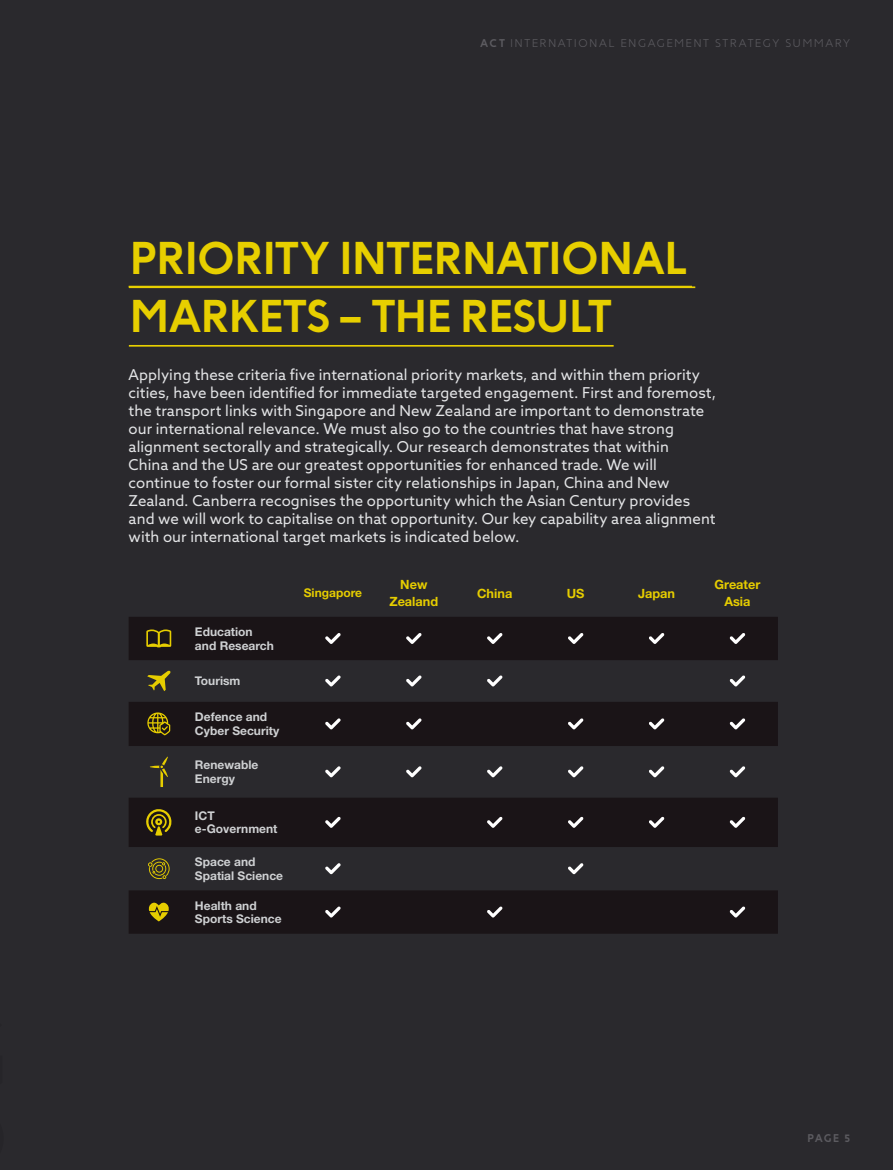
<style>
.page{position:relative;width:893px;height:1170px;background:#fff}
.page>*{position:absolute;margin:0;border:0;box-sizing:border-box;transform-origin:0 0}
.t1{font:700 45.9px/58.5px "Baufra";letter-spacing:-.075em;color:#e7cf00}
.Body_2_-_black_-_P{font:15px/18px "Azo Sans";letter-spacing:.005em;color:#e3e4e6}
.t2{font:700 12.75px/17px "Helvetica Neue LT Std";color:#e6cd00;text-align:center}
.t3{font:700 12px/13.5px "Helvetica Neue LT Std";color:#ced0d2}
.t4{font:700 12px "Helvetica Neue LT Std";color:#e6cd00}
.t5{font:500 11.25px "Baufra";letter-spacing:.1em;color:#5c5b60}
.t6{font:700 11.25px "Baufra";color:#5c5b60}
.s1{font-weight:700}
</style>
<div class="page">
<div style="left:0;top:0;width:893px;height:1169px;background:#2a292d"></div>
<hr style="left:129px;top:286px;width:566px;height:2px;background:#e7cf00">
<hr style="left:129px;top:345px;width:485px;height:1px;background:#e7cf00">
<svg style="left:129px;top:617px;width:649px;height:316px;fill:#1a1417"></svg>
<svg style="left:325px;top:633px;width:16px;height:11px"></svg>
<svg style="left:406px;top:633px;width:15px;height:11px"></svg>
<svg style="left:487px;top:633px;width:15px;height:11px"></svg>
<svg style="left:568px;top:633px;width:15px;height:11px"></svg>
<svg style="left:649px;top:633px;width:15px;height:11px"></svg>
<svg style="left:730px;top:633px;width:15px;height:11px"></svg>
<svg style="left:325px;top:675px;width:16px;height:11px"></svg>
<svg style="left:406px;top:675px;width:15px;height:11px"></svg>
<svg style="left:487px;top:675px;width:15px;height:11px"></svg>
<svg style="left:730px;top:675px;width:15px;height:11px"></svg>
<svg style="left:325px;top:718px;width:16px;height:11px"></svg>
<svg style="left:406px;top:718px;width:15px;height:11px"></svg>
<svg style="left:568px;top:718px;width:15px;height:11px"></svg>
<svg style="left:649px;top:718px;width:15px;height:11px"></svg>
<svg style="left:730px;top:718px;width:15px;height:11px"></svg>
<svg style="left:325px;top:766px;width:16px;height:11px"></svg>
<svg style="left:406px;top:766px;width:15px;height:11px"></svg>
<svg style="left:487px;top:766px;width:15px;height:11px"></svg>
<svg style="left:568px;top:766px;width:15px;height:11px"></svg>
<svg style="left:649px;top:766px;width:15px;height:11px"></svg>
<svg style="left:730px;top:766px;width:15px;height:11px"></svg>
<svg style="left:325px;top:816px;width:16px;height:11px"></svg>
<svg style="left:487px;top:816px;width:15px;height:11px"></svg>
<svg style="left:568px;top:816px;width:15px;height:11px"></svg>
<svg style="left:649px;top:816px;width:15px;height:11px"></svg>
<svg style="left:730px;top:816px;width:15px;height:11px"></svg>
<svg style="left:325px;top:863px;width:16px;height:11px"></svg>
<svg style="left:568px;top:863px;width:15px;height:11px"></svg>
<svg style="left:325px;top:906px;width:16px;height:11px"></svg>
<svg style="left:487px;top:906px;width:15px;height:11px"></svg>
<svg style="left:730px;top:906px;width:15px;height:11px"></svg>
<svg style="left:146px;top:629px;width:25px;height:18px"></svg>
<svg style="left:147px;top:670px;width:23px;height:21px"></svg>
<svg style="left:147px;top:712px;width:23px;height:23px"></svg>
<svg style="left:150px;top:756px;width:18px;height:31px"></svg>
<svg style="left:146px;top:809px;width:25px;height:26px"></svg>
<svg style="left:148px;top:858px;width:22px;height:21px"></svg>
<svg style="left:149px;top:902px;width:20px;height:19px"></svg>
<p class="t5" style="left:480px;top:36px;width:372px"><span class="s1">ACT</span> INTERNATIONAL ENGAGEMENT STRATEGY SUMMARY</p>
<h2 class="t1" style="left:129px;top:226px;width:561px">PRIORITY INTERNATIONAL<br>MARKETS – THE RESULT</h2>
<p class="Body_2_-_black_-_P" style="left:129px;top:365px;width:589px">Applying these criteria five international priority markets, and within them priority cities, have been identified for immediate targeted engagement. First and foremost, the transport links with Singapore and New Zealand are important to demonstrate our international relevance. We must also go to the countries that have strong alignment sectorally and strategically. Our research demonstrates that within<br>China and the US are our greatest opportunities for enhanced trade. We will continue to foster our formal sister city relationships in Japan, China and New Zealand. Canberra recognises the opportunity which the Asian Century provides and we will work to capitalise on that opportunity. Our key capability area alignment with our international target markets is indicated below.</p>
<p class="t3" style="left:195px;top:624px;width:80px">Education and Research</p>
<p class="t3" style="left:195px;top:674px;width:47px">Tourism</p>
<p class="t3" style="left:195px;top:710px;width:86px">Defence and<br>Cyber Security</p>
<p class="t3" style="left:195px;top:758px;width:65px">Renewable<br>Energy</p>
<p class="t3" style="left:195px;top:808px;width:84px">ICT e-Government</p>
<p class="t3" style="left:195px;top:854px;width:90px">Space and<br>Spatial Science</p>
<p class="t3" style="left:195px;top:898px;width:88px">Health and<br>Sports Science</p>
<p class="t4" style="left:304px;top:585px;width:60px">Singapore</p>
<p class="t2" style="left:389px;top:576px;width:50px">New<br>Zealand</p>
<p class="t2" style="left:477px;top:584px;width:37px">China</p>
<p class="t2" style="left:567px;top:584px;width:19px">US</p>
<p class="t2" style="left:638px;top:584px;width:39px">Japan</p>
<p class="t2" style="left:715px;top:576px;width:47px">Greater<br>Asia</p>
<p class="t6" style="left:807px;top:1130px;width:45px">PAGE 5</p>
</div>
